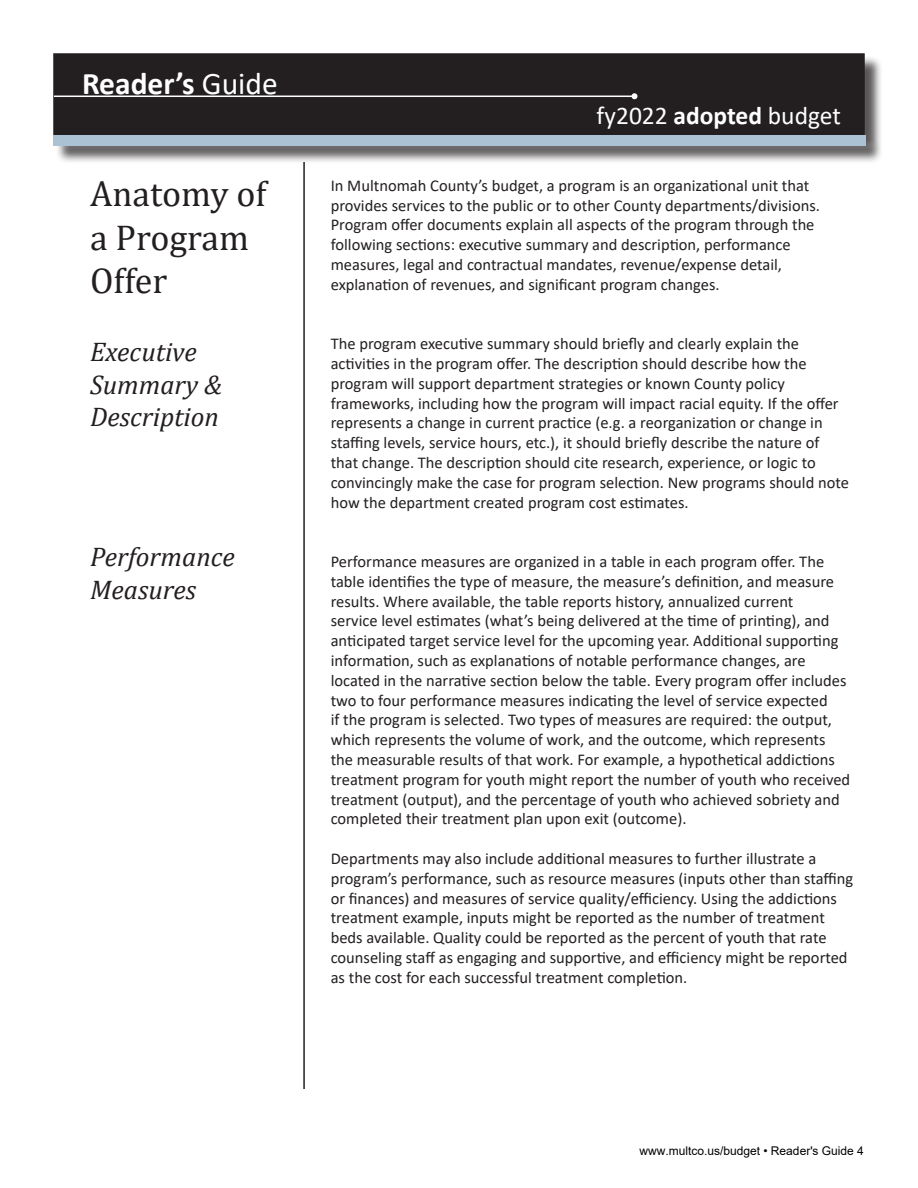
<style>
.page{position:relative;width:918px;height:1188px;background:#fff}
.page>*{position:absolute;margin:0;border:0;box-sizing:border-box;transform-origin:0 0}
.Headers_for_TOC_-_Le{font:36px/43.2px "Cambria";color:#231f20}
.t1{font:700 31.5px "Calibri";color:#fff}
.Headers_for_TOC_-_Le-2{font:italic 27px/32.4px "Cambria";color:#231f20}
.t2{font:25.5px "Calibri";color:#fff}
.t3{font:16.5px/19.8px "Calibri";color:#231f20}
.t4{font:12px "Arial";color:#000}
.s1{font-weight:400}
.s2{font-weight:700}
</style>
<div class="page">
<hr style="left:303px;top:162px;width:2px;height:927px;background:#231f20">
<div style="left:54px;top:54px;width:810px;height:80px;background:#231f20"></div>
<div style="left:53px;top:53px;width:812px;height:82px;border:2px solid #231f20"></div>
<hr style="left:54px;top:96px;width:580px;height:1px;background:#fff">
<svg style="left:632px;top:93px;width:6px;height:6px"></svg>
<div style="left:55px;top:137px;width:829px;height:27px;background:#231f20;opacity:.75"></div>
<div style="left:53px;top:135px;width:812px;height:10px;background:#abc2d5"></div>
<h2 class="t1" style="left:82px;top:61px;width:197px">Reader’s <span class="s1">Guide</span></h2>
<p class="Headers_for_TOC_-_Le" style="left:90px;top:172px;width:178px">Anatomy of a Program<br>Offer</p>
<p class="Headers_for_TOC_-_Le-2" style="left:90px;top:335px;width:133px">Executive<br>Summary &amp;<br>Description</p>
<p class="Headers_for_TOC_-_Le-2" style="left:90px;top:540px;width:146px">Performance<br>Measures</p>
<h3 class="t2" style="left:597px;top:98px;width:246px">fy2022 <span class="s2">adopted</span> budget</h3>
<p class="t3" style="left:331px;top:175px;width:491px">In Multnomah County’s budget, a program is an organizational unit that provides services to the public or to other County departments/divisions.<br>Program offer documents explain all aspects of the program through the following sections: executive summary and description, performance measures, legal and contractual mandates, revenue/expense detail, explanation of revenues, and significant program changes.</p>
<p class="t3" style="left:331px;top:333px;width:520px">The program executive summary should briefly and clearly explain the activities in the program offer. The description should describe how the program will support department strategies or known County policy frameworks, including how the program will impact racial equity. If the offer represents a change in current practice (e.g. a reorganization or change in staffing levels, service hours, etc.), it should briefly describe the nature of that change. The description should cite research, experience, or logic to convincingly make the case for program selection. New programs should note how the department created program cost estimates.</p>
<p class="t3" style="left:331px;top:551px;width:521px">Performance measures are organized in a table in each program offer. The table identifies the type of measure, the measure’s definition, and measure results. Where available, the table reports history, annualized current<br>service level estimates (what’s being delivered at the time of printing), and anticipated target service level for the upcoming year. Additional supporting information, such as explanations of notable performance changes, are located in the narrative section below the table. Every program offer includes two to four performance measures indicating the level of service expected<br>if the program is selected. Two types of measures are required: the output, which represents the volume of work, and the outcome, which represents the measurable results of that work. For example, a hypothetical addictions treatment program for youth might report the number of youth who received treatment (output), and the percentage of youth who achieved sobriety and completed their treatment plan upon exit (outcome).</p>
<p class="t3" style="left:331px;top:848px;width:524px">Departments may also include additional measures to further illustrate a program’s performance, such as resource measures (inputs other than staffing or finances) and measures of service quality/efficiency. Using the addictions treatment example, inputs might be reported as the number of treatment beds available. Quality could be reported as the percent of youth that rate counseling staff as engaging and supportive, and efficiency might be reported as the cost for each successful treatment completion.</p>
<p class="t4" style="left:639px;top:1143px;width:226px">www.multco.us/budget • Reader's Guide 4</p>
</div>
